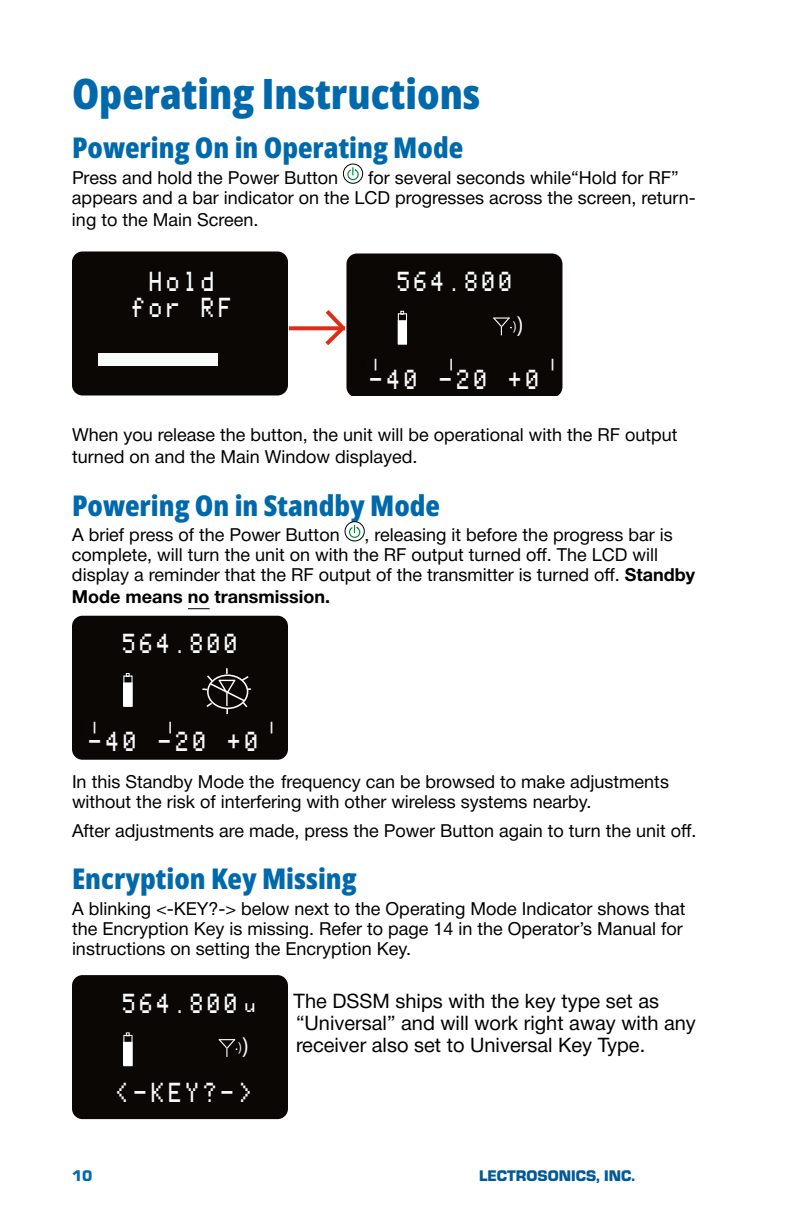
<style>
.page{position:relative;width:792px;height:1224px;background:#fff}
.page>*{position:absolute;margin:0;border:0;box-sizing:border-box;transform-origin:0 0}
.t1{font:800 41.8px "Open Sans Condensed";color:#0069ac;scale:1.05 1}
.t2{font:800 28.4px "Open Sans Condensed";color:#0069ac;scale:1.05 1}
.t3{font:22px "Apple";color:#f9f7f8;scale:.79 1}
.t4{font:22px "Apple";letter-spacing:-.025em;color:#f9fafa;scale:.79 1}
.t5{font:22px/26.4px "Apple";color:#f9fafa;text-align:center;scale:.79 1}
.t6{font:20px/22px "Helvetica Neue";color:#000}
.t7{font:18px/20px "Helvetica Neue";color:#000}
.t8{font:700 18px "Helvetica Neue";color:#000}
.t9{font:900 16px "Eurostile";color:#005a97}
.t10{font:900 16px "Eurostile";color:#0069ac}
.t11{font:14px "Myriad Pro";color:#fff}
.t12{font:14px "Apple";color:#fff}
.t13{font:11.6px "Apple";color:#080605;scale:1.08 1}
.t14{font:11.6px "Apple";color:#f7f5f6;scale:1.08 1}
.s1{font-size:24px}
.s2{color:#f7f5f6}
.s3{font-weight:700}
</style>
<div class="page">
<svg style="left:188px;top:608px;width:22px;height:1px"></svg>
<svg style="left:343px;top:164px;width:20px;height:19px"></svg>
<div style="left:343px;top:164px;width:20px;height:20px;border:1px solid #000;border-radius:50%"></div>
<svg style="left:347px;top:166px;width:12px;height:15px"></svg>
<div style="left:72px;top:252px;width:216px;height:143px;background:#0a0705;border-radius:11px"></div>
<div style="left:98px;top:353px;width:120px;height:12px;background:#f9fafa"></div>
<svg style="left:289px;top:326px;width:32px;height:4px"></svg>
<svg style="left:321px;top:254px;width:241px;height:142px;background:#26211f"></svg>
<svg style="left:345px;top:522px;width:19px;height:19px"></svg>
<div style="left:345px;top:521px;width:20px;height:20px;border:1px solid #000;border-radius:50%"></div>
<svg style="left:348px;top:524px;width:13px;height:14px"></svg>
<div style="left:72px;top:616px;width:216px;height:144px;background:#0a0705;border-radius:11px"></div>
<div style="left:123px;top:675px;width:10px;height:32px;border:1px solid #fff"></div>
<div style="left:124px;top:683px;width:8px;height:23px;background:#fff"></div>
<div style="left:123px;top:682px;width:9px;height:24px;border:1px solid #fff"></div>
<svg style="left:202px;top:668px;width:49px;height:46px"></svg>
<div style="left:72px;top:975px;width:216px;height:144px;background:#0a0705;border-radius:11px"></div>
<div style="left:124px;top:1042px;width:8px;height:23px;background:#fff"></div>
<div style="left:123px;top:1042px;width:9px;height:24px;border:1px solid #fff"></div>
<svg style="left:218px;top:1039px;width:19px;height:18px"></svg>
<h1 class="t1" style="left:72px;top:65px;width:390px">Operating Instructions</h1>
<h2 class="t2" style="left:72px;top:128px;width:374px">Powering On in Operating Mode</h2>
<p class="t7" style="left:72px;top:168px;width:268px">Press and hold the Power Button</p>
<p class="t7" style="left:72px;top:168px;width:625px;text-indent:296px">for several seconds while“Hold for RF” appears and a bar indicator on the LCD progresses across the screen, return-</p>
<p class="t7" style="left:72px;top:210px;width:188px">ing to the Main Screen.</p>
<p class="t5" style="left:130px;top:271px;width:133px">Hold for RF</p>
<p class="t4" style="left:396px;top:272px;width:152px">564.800</p>
<p class="t11" style="left:513px;top:317px;width:12px">)<span class="s1">)</span></p>
<p class="t3" style="left:368px;top:369px;width:221px">-40 -20 +0</p>
<p class="t13" style="left:357px;top:359px;width:25px">|<span class="s2">|</span></p>
<p class="t14" style="left:446px;top:359px;width:13px">|</p>
<p class="t14" style="left:547px;top:359px;width:13px">|</p>
<p class="t7" style="left:72px;top:425px;width:607px;line-height:22px">When you release the button, the unit will be operational with the RF output turned on and the Main Window displayed.</p>
<h2 class="t2" style="left:72px;top:486px;width:352px">Powering On in Standby Mode</h2>
<p class="t7" style="left:72px;top:526px;width:269px">A brief press of the Power Button</p>
<p class="t7" style="left:72px;top:526px;width:625px;text-indent:293px">, releasing it before the progress bar is complete, will turn the unit on with the RF output turned off. The LCD will display a reminder that the RF output of the transmitter is turned off. <span class="s3">Standby</span></p>
<p class="t8" style="left:72px;top:583px;width:260px">Mode means no transmission.</p>
<p class="t4" style="left:121px;top:634px;width:152px">564.800</p>
<p class="t13" style="left:76px;top:721px;width:25px">|<span class="s2">|</span></p>
<p class="t14" style="left:165px;top:721px;width:13px">|</p>
<p class="t14" style="left:266px;top:721px;width:13px">|</p>
<p class="t3" style="left:87px;top:732px;width:221px">-40 -20 +0</p>
<p class="t7" style="left:72px;top:773px;width:599px">In this Standby Mode the frequency can be browsed to make adjustments without the risk of interfering with other wireless systems nearby.</p>
<p class="t7" style="left:72px;top:822px;width:626px">After adjustments are made, press the Power Button again to turn the unit off.</p>
<h2 class="t2" style="left:72px;top:859px;width:273px">Encryption Key Missing</h2>
<p class="t7" style="left:72px;top:900px;width:615px">A blinking &lt;-KEY?-&gt; below next to the Operating Mode Indicator shows that the Encryption Key is missing. Refer to page 14 in the Operator’s Manual for instructions on setting the Encryption Key.</p>
<p class="t4" style="left:121px;top:993px;width:152px">564.800</p>
<p class="t12" style="left:244px;top:999px;width:15px">u</p>
<p class="t6" style="left:294px;top:991px;width:404px">The DSSM ships with the key type set as “Universal” and will work right away with any receiver also set to Universal Key Type.</p>
<p class="t11" style="left:238px;top:1039px;width:12px">)<span class="s1">)</span></p>
<p class="t3" style="left:115px;top:1083px;width:178px">&lt;-KEY?-&gt;</p>
<p class="t10" style="left:72px;top:1164px;width:22px">10</p>
<p class="t9" style="left:479px;top:1164px;width:157px">LECTROSONICS, INC.</p>
</div>
